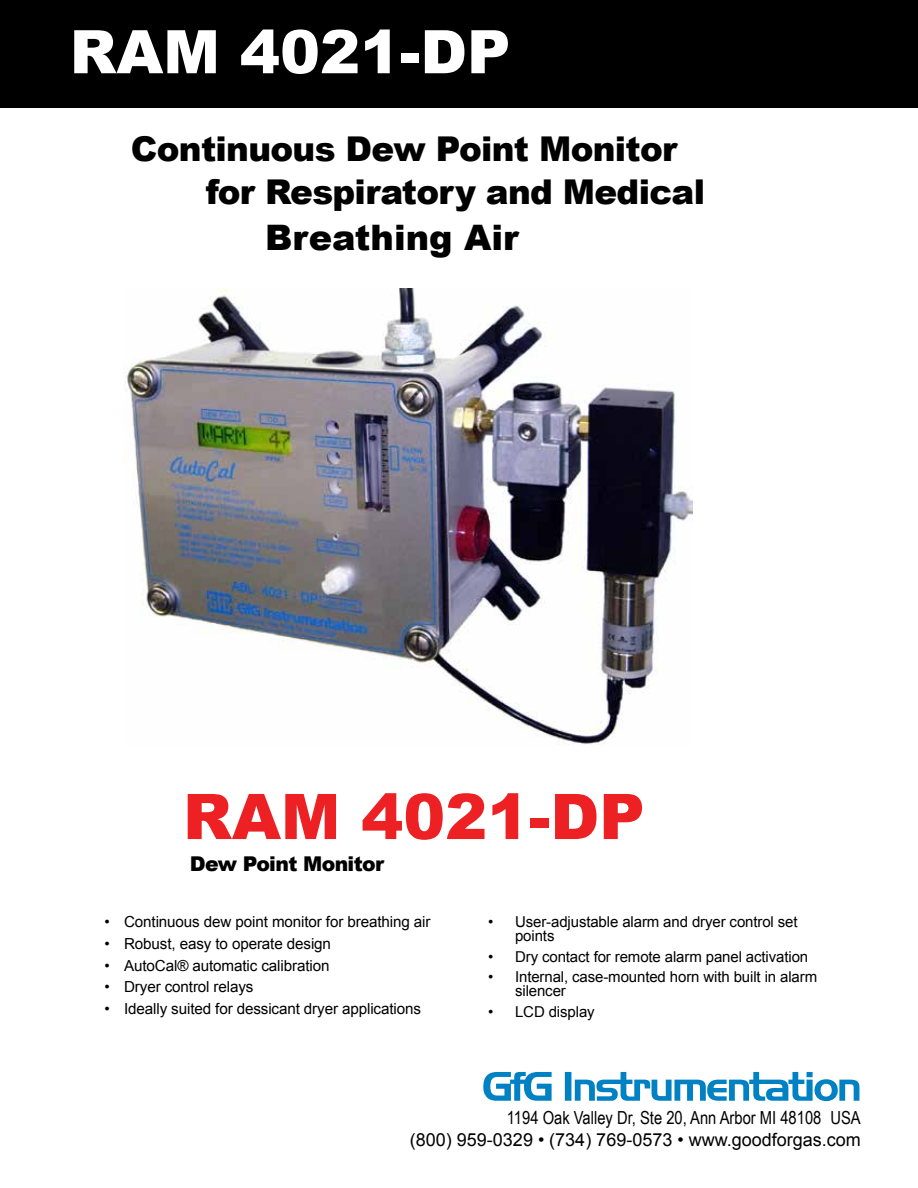
<style>
.page{position:relative;width:918px;height:1188px;background:#fff}
.page>*{position:absolute;margin:0;border:0;box-sizing:border-box;transform-origin:0 0}
.t1{font:900 63px "Arial";color:#ed2124}
.t2{font:900 60.15px "Arial";color:#fff}
.t3{font:900 35.1px "Arial";color:#000}
.t4{font:900 34.2px/42.8px "Arial";letter-spacing:-.02em;color:#000}
.t5{font:900 20.4px "Arial";letter-spacing:-.03em;color:#000}
.t6{font:18px "Arial";color:#000}
.t7{font:18px "Arial Narrow";color:#000}
.t8{font:15.15px "Arial";letter-spacing:-.01em;color:#000}
.t9{font:15px/14.2px "Arial";letter-spacing:-.01em;color:#000}
</style>
<div class="page">
<svg style="left:483px;top:1072px;width:376px;height:29px"></svg>
<div style="left:0;top:0;width:918px;height:107px;background:#000"></div>
<img style="left:123px;top:288px;width:570px;height:457px">
<h2 class="t2" style="left:70px;top:8px;width:442px">RAM 4021-DP</h2>
<h3 class="t4" style="left:206px;top:126px;width:501px;text-indent:-75px">Continuous Dew Point Monitor for Respiratory and Medical</h3>
<h3 class="t3" style="left:265px;top:212px;width:255px">Breathing Air</h3>
<h1 class="t1" style="left:183px;top:771px;width:463px">RAM 4021-DP</h1>
<h3 class="t5" style="left:190px;top:848px;width:196px">Dew Point Monitor</h3>
<p class="t8" style="left:105px;top:912px;width:327px">• Continuous dew point monitor for breathing air</p>
<p class="t8" style="left:105px;top:933px;width:228px">• Robust, easy to operate design</p>
<p class="t8" style="left:105px;top:955px;width:227px">• AutoCal® automatic calibration</p>
<p class="t8" style="left:105px;top:977px;width:151px">• Dryer control relays</p>
<p class="t8" style="left:105px;top:999px;width:318px">• Ideally suited for dessicant dryer applications</p>
<p class="t9" style="left:515px;top:915px;width:284px;text-indent:-27px">• User-adjustable alarm and dryer control set points</p>
<p class="t9" style="left:488px;top:949px;width:322px">• Dry contact for remote alarm panel activation</p>
<p class="t9" style="left:515px;top:970px;width:304px;text-indent:-27px">• Internal, case-mounted horn with built in alarm silencer</p>
<p class="t9" style="left:488px;top:1005px;width:108px">• LCD display</p>
<p class="t7" style="left:507px;top:1104px;width:355px">1194 Oak Valley Dr, Ste 20, Ann Arbor MI 48108 USA</p>
<p class="t6" style="left:410px;top:1128px;width:452px">(800) 959-0329 • (734) 769-0573 • www.goodforgas.com</p>
</div>
